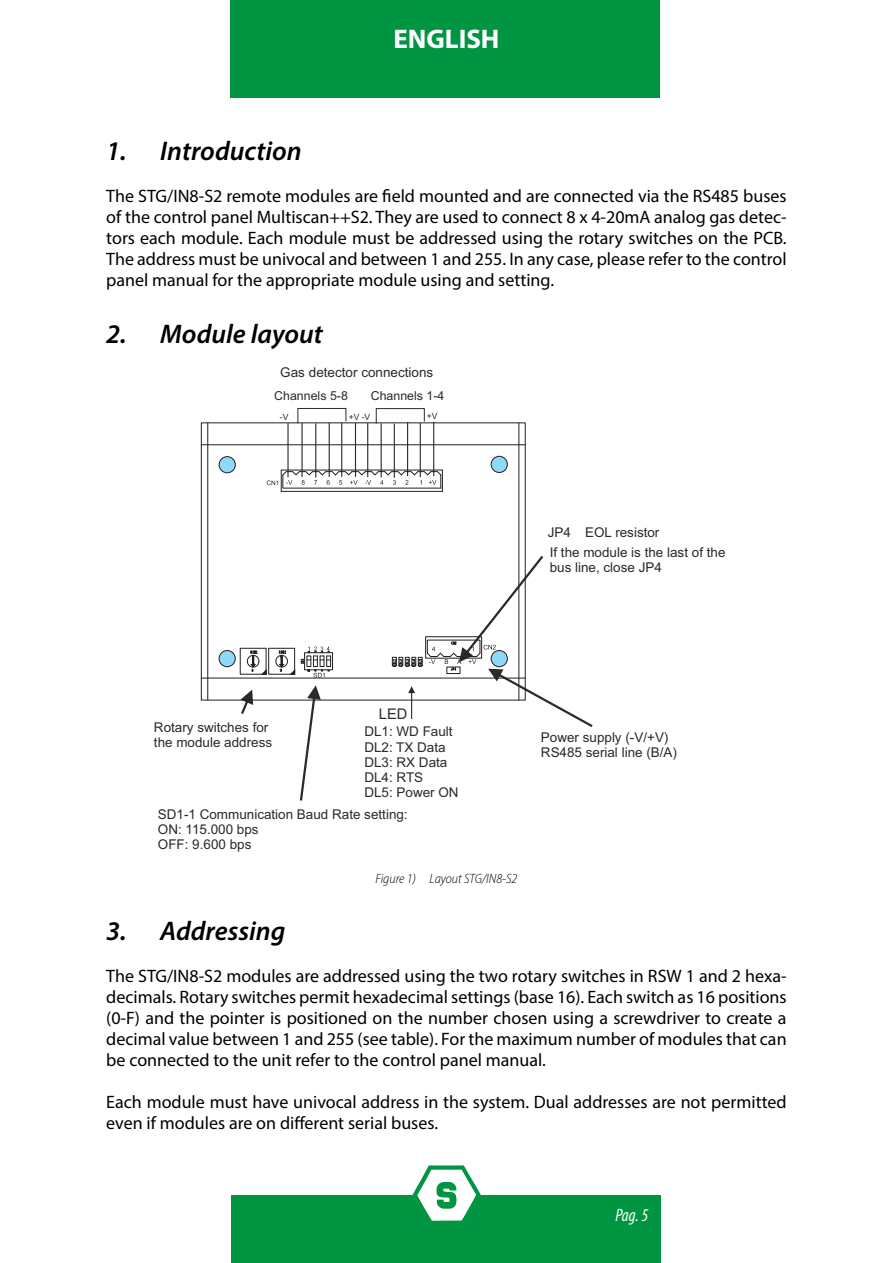
<style>
.page{position:relative;width:893px;height:1263px;background:#fff}
.page>*{position:absolute;margin:0;border:0;box-sizing:border-box;transform-origin:0 0}
.t1{font:italic 600 27px "Myriad Pro";color:#000}
.t2{font:700 27px "Myriad Pro";color:#fff}
.t3{font:18px/21px "Myriad Pro";color:#000;text-align:justify}
.t4{font:italic condensed 18px "Myriad Pro";color:#fff}
.t5{font:14.7px "Arial";color:#2b2a29}
.t6{font:13.5px/15px "Arial";color:#2b2a29}
.t7{font:italic 300 semi-condensed 13.5px "Myriad Pro";color:#000}
.t8{font:12.3px "Arial";color:#2b2a29}
.t9{font:8.55px "Arial";color:#2b2a29}
</style>
<div class="page">
<div style="left:232px;top:1195px;width:429px;height:68px;background:#009641"></div>
<div style="left:230px;top:0;width:430px;height:98px;background:#009641"></div>
<svg style="left:412px;top:1165px;width:69px;height:56px"></svg>
<hr style="left:433px;top:422px;width:1px;height:54px;background:#2b2a29">
<hr style="left:420px;top:423px;width:1px;height:54px;background:#2b2a29">
<hr style="left:407px;top:422px;width:1px;height:54px;background:#2b2a29">
<hr style="left:394px;top:424px;width:1px;height:54px;background:#2b2a29">
<hr style="left:381px;top:423px;width:1px;height:54px;background:#2b2a29">
<hr style="left:367px;top:423px;width:1px;height:54px;background:#2b2a29">
<hr style="left:355px;top:423px;width:1px;height:54px;background:#2b2a29">
<hr style="left:341px;top:423px;width:1px;height:54px;background:#2b2a29">
<hr style="left:329px;top:423px;width:1px;height:54px;background:#2b2a29">
<hr style="left:315px;top:423px;width:1px;height:54px;background:#2b2a29">
<hr style="left:301px;top:423px;width:2px;height:54px;background:#2b2a29">
<hr style="left:287px;top:423px;width:2px;height:54px;background:#2b2a29">
<svg style="left:298px;top:408px;width:48px;height:15px"></svg>
<svg style="left:376px;top:408px;width:49px;height:15px"></svg>
<svg style="left:300px;top:685px;width:21px;height:116px"></svg>
<svg style="left:240px;top:690px;width:13px;height:24px"></svg>
<div style="left:304px;top:653px;width:29px;height:17px;border:1px solid #231f20"></div>
<hr style="left:201px;top:678px;width:324px;height:1px;background:#231f20">
<hr style="left:201px;top:444px;width:324px;height:1px;background:#231f20">
<hr style="left:207px;top:423px;width:1px;height:277px;background:#231f20">
<hr style="left:519px;top:423px;width:1px;height:277px;background:#231f20">
<svg style="left:267px;top:470px;width:176px;height:22px"></svg>
<svg style="left:392px;top:556px;width:201px;height:171px"></svg>
<div style="left:219px;top:457px;width:16px;height:16px;background:#8ed8f8;border-radius:50%"></div>
<div style="left:219px;top:456px;width:16px;height:17px;border:1px solid #231f20;border-radius:50%"></div>
<div style="left:219px;top:650px;width:16px;height:17px;background:#8ed8f8;border-radius:50%"></div>
<div style="left:219px;top:650px;width:16px;height:17px;border:1px solid #231f20;border-radius:50%"></div>
<div style="left:491px;top:456px;width:16px;height:16px;background:#8ed8f8;border-radius:50%"></div>
<div style="left:491px;top:456px;width:16px;height:17px;border:1px solid #231f20;border-radius:50%"></div>
<div style="left:491px;top:650px;width:16px;height:17px;background:#8ed8f8;border-radius:50%"></div>
<div style="left:491px;top:650px;width:16px;height:17px;border:1px solid #231f20;border-radius:50%"></div>
<svg style="left:240px;top:647px;width:91px;height:30px"></svg>
<h1 class="t2" style="left:393px;top:22px;width:108px">ENGLISH</h1>
<h1 class="t1" style="left:106px;top:133px;width:197px">1. Introduction</h1>
<p class="t3" style="left:106px;top:185px;width:682px">The STG/IN8-S2 remote modules are field mounted and are connected via the RS485 buses of the control panel Multiscan++S2. They are used to connect 8 x 4-20mA analog gas detec&shy;tors each module. Each module must be addressed using the rotary switches on the PCB.<br>The address must be univocal and between 1 and 255. In any case, please refer to the control panel manual for the appropriate module using and setting.</p>
<h1 class="t1" style="left:106px;top:317px;width:218px">2. Module layout</h1>
<p class="t6" style="left:280px;top:364px;width:155px">Gas detector connections</p>
<p class="t8" style="left:274px;top:387px;width:75px">Channels 5-8</p>
<p class="t8" style="left:371px;top:387px;width:75px">Channels 1-4</p>
<p class="t9" style="left:280px;top:411px;width:10px">-V</p>
<p class="t9" style="left:349px;top:411px;width:23px">+V -V</p>
<p class="t9" style="left:427px;top:410px;width:12px">+V</p>
<p class="t6" style="left:548px;top:522px;width:179px;line-height:20px">JP4 EOL resistor<br>If the module is the last of the</p>
<p class="t6" style="left:550px;top:560px;width:114px">bus line, close JP4</p>
<p class="t6" style="left:154px;top:719px;width:120px">Rotary switches for the module address</p>
<p class="t5" style="left:379px;top:703px;width:30px">LED</p>
<p class="t6" style="left:364px;top:724px;width:96px">DL1: WD Fault<br>DL2: TX Data<br>DL3: RX Data<br>DL4: RTS<br>DL5: Power ON</p>
<p class="t6" style="left:158px;top:807px;width:251px">SD1-1 Communication Baud Rate setting:<br>ON: 115.000 bps<br>OFF: 9.600 bps</p>
<p class="t7" style="left:376px;top:871px;width:143px">Figure 1) Layout STG/IN8-S2</p>
<p class="t6" style="left:541px;top:729px;width:138px">Power supply (-V/+V)<br>RS485 serial line (B/A)</p>
<h1 class="t1" style="left:106px;top:914px;width:181px">3. Addressing</h1>
<p class="t3" style="left:106px;top:965px;width:682px">The STG/IN8-S2 modules are addressed using the two rotary switches in RSW 1 and 2 hexa&shy;decimals. Rotary switches permit hexadecimal settings (base 16). Each switch as 16 positions (0-F) and the pointer is positioned on the number chosen using a screwdriver to create a decimal value between 1 and 255 (see table). For the maximum number of modules that can be connected to the unit refer to the control panel manual.</p>
<p class="t3" style="left:106px;top:1091px;width:682px">Each module must have univocal address in the system. Dual addresses are not permitted even if modules are on different serial buses.</p>
<p class="t4" style="left:615px;top:1204px;width:35px">Pag. 5</p>
</div>
